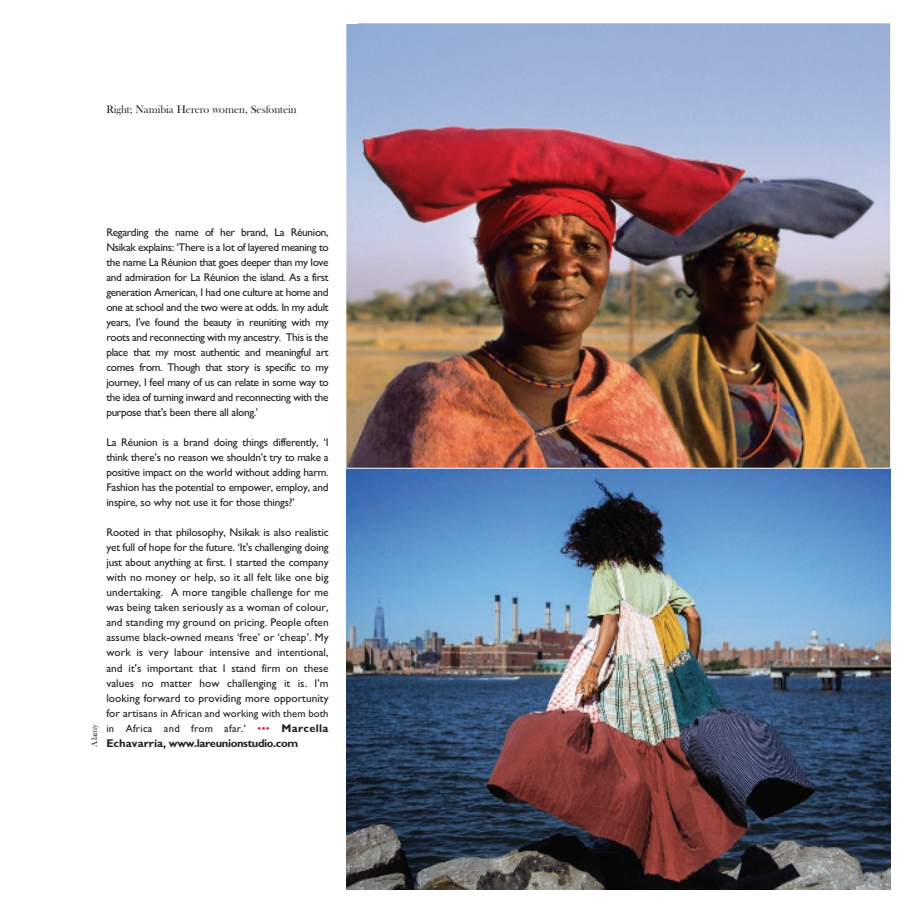
<style>
.page{position:relative;width:915px;height:915px;background:#fff}
.page>*{position:absolute;margin:0;border:0;box-sizing:border-box;transform-origin:0 0}
.t1{font:11.25px/15px "M Gill Sans";letter-spacing:-.02em;color:#231f20;text-align:justify}
.t2{font:11.25px "Baskerville Old Face EF";color:#231f20}
.t3{font:700 11.25px "M Gill Sans";letter-spacing:-.035em;color:#231f20}
.t4{font:10.62px/15px "M Gill Sans";letter-spacing:.005em;color:#231f20}
.t5{font:8.75px "Baskerville Old Face EF";color:#231f20}
.s1{font-size:11.25px}
.s2{color:#d7123e}
.s3{font-weight:700;font-size:11.25px}
</style>
<div class="page">
<img style="left:346px;top:23px;width:543px;height:866px">
<hr style="left:340px;top:468px;width:551px;height:1px;background:#fff">
<p class="t2" style="left:106px;top:106px;width:192px">Right; Namibia Herero women, Sesfontein</p>
<p class="t1" style="left:106px;top:226px;width:224px">Regarding the name of her brand, La Réunion, Nsikak explains: ‘There is a lot of layered meaning to the name La Réunion that goes deeper than my love and admiration for La Réunion the island. As a first generation American, I had one culture at home and one at school and the two were at odds. In my adult years, I've found the beauty in reuniting with my roots and reconnecting with my ancestry. This is the place that my most authentic and meaningful art comes from. Though that story is specific to my journey, I feel many of us can relate in some way to the idea of turning inward and reconnecting with the purpose that's been there all along.’</p>
<p class="t1" style="left:106px;top:436px;width:224px">La Réunion is a brand doing things differently, ‘I think there’s no reason we shouldn’t try to make a positive impact on the world without adding harm.<br>Fashion has the potential to empower, employ, and inspire, so why not use it for those things?’</p>
<p class="t1" style="left:106px;top:526px;width:224px">Rooted in that philosophy, Nsikak is also realistic yet full of hope for the future. ‘It's challenging doing just about anything at first. I started the company with no money or help, so it all felt like one big undertaking. A more tangible challenge for me was being taken seriously as a woman of colour, and standing my ground on pricing. People often assume black-owned means ‘free’ or ‘cheap’. My work is very labour intensive and intentional, and it's important that I stand firm on these values no matter how challenging it is. I’m looking forward to providing more opportunity</p>
<p class="t4" style="left:106px;top:706px;width:224px"><span class="s1">for artisa</span>ns in African and working with them both in Africa and from afar.’ <span class="s2">•••</span> <span class="s3">Marcella</span></p>
<p class="t3" style="left:106px;top:738px;width:193px">Echavarría, www.lareunionstudio.com</p>
<p class="t5" style="left:91px;top:746px;width:24px;rotate:-90deg">Alamy</p>
</div>
